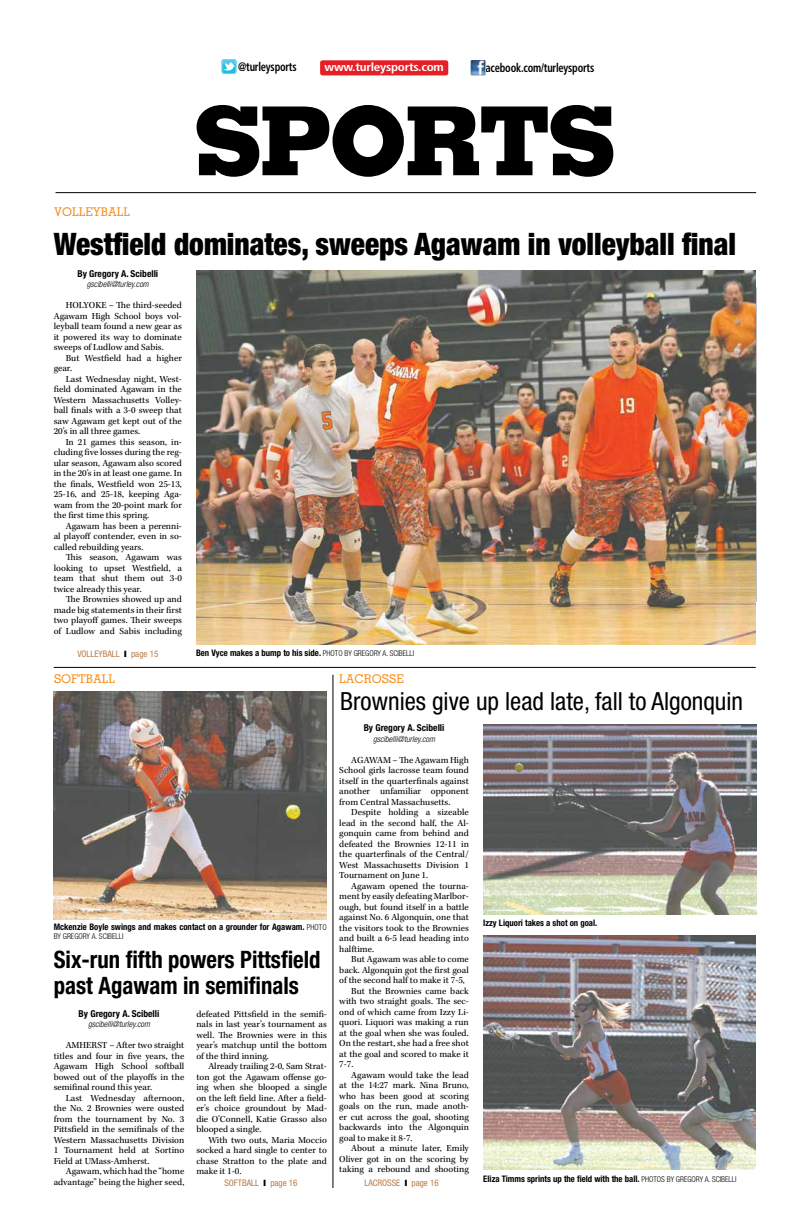
<style>
.page{position:relative;width:810px;height:1224px;background:#fff}
.page>*{position:absolute;margin:0;border:0;box-sizing:border-box;transform-origin:0 0}
.t1{font:800 95.2px "Memphis LT Std";letter-spacing:-.03em;color:#000}
.t2{font:900 condensed 31px "Helvetica Neue LT Std";color:#000;scale:.95 1}
.t3{font:condensed 25px "Helvetica Neue LT Std";color:#000}
.t4{font:700 condensed 24px/26px "Helvetica Neue LT Std";color:#000;scale:.95 1}
.t5{font:700 condensed 12.3px "Frutiger LT Std";letter-spacing:-.02em;color:#000;scale:.85 1}
.t6{font:500 12px "Memphis LT Std";color:#f78f1e}
.t7{font:700 condensed 11.6px "Frutiger LT Std";letter-spacing:-.02em;color:#fff;scale:1.13 1}
.t8{font:9.5px/10.5px "Kepler Std";color:#000;text-align:justify}
.t9{font:700 condensed 9.5px "Helvetica Neue LT Std";color:#000}
.t10{font:700 condensed 9px "Helvetica Neue LT Std";color:#000}
.t11{font:condensed 9px "Helvetica Neue LT Std";color:#b87c48}
.t12{font:italic 300 condensed 8.5px "Helvetica Neue LT Std";color:#000}
.t13{font:300 condensed 8px "Helvetica Neue LT Std";color:#000}
.s1{font-weight:300;font-size:8px}
.s2{color:#000}
</style>
<div class="page">
<hr style="left:56px;top:192px;width:700px;height:1px;background:#000">
<img style="left:470px;top:60px;width:15px;height:15px">
<svg style="left:222px;top:59px;width:14px;height:15px"></svg>
<div style="left:320px;top:60px;width:128px;height:15px;background:#e41f26;border-radius:2px"></div>
<img style="left:196px;top:270px;width:560px;height:374px">
<hr style="left:54px;top:667px;width:702px;height:1px;background:#000">
<img style="left:54px;top:692px;width:273px;height:227px">
<img style="left:483px;top:935px;width:273px;height:235px">
<img style="left:483px;top:724px;width:273px;height:190px">
<hr style="left:333px;top:675px;width:1px;height:513px;background:#000">
<p class="t5" style="left:238px;top:60px;width:70px">@turleysports</p>
<p class="t7" style="left:325px;top:60px;width:107px">www.turleysports.com</p>
<p class="t5" style="left:486px;top:60px;width:129px">acebook.com/turleysports</p>
<p class="t6" style="left:54px;top:205px;width:78px">VOLLEYBALL</p>
<h1 class="t1" style="left:194px;top:80px;width:423px">SPORTS</h1>
<h2 class="t2" style="left:54px;top:225px;width:720px">Westfield dominates, sweeps Agawam in volleyball final</h2>
<p class="t9" style="left:77px;top:268px;width:82px">By Gregory A. Scibelli</p>
<p class="t12" style="left:87px;top:279px;width:63px">gscibelli@turley.com</p>
<p class="t8" style="left:54px;top:300px;width:130px;text-indent:12px">HOLYOKE – The third-seeded Agawam High School boys vol&shy;leyball team found a new gear as it powered its way to dominate sweeps of Ludlow and Sabis.</p>
<p class="t8" style="left:54px;top:353px;width:130px;text-indent:12px">But Westfield had a higher gear.</p>
<p class="t8" style="left:54px;top:374px;width:130px;text-indent:12px">Last Wednesday night, West&shy;field dominated Agawam in the Western Massachusetts Volley&shy;ball finals with a 3-0 sweep that saw Agawam get kept out of the 20’s in all three games.</p>
<p class="t8" style="left:54px;top:437px;width:130px;text-indent:12px">In 21 games this season, in&shy;cluding five losses during the reg&shy;ular season, Agawam also scored in the 20’s in at least one game. In the finals, Westfield won 25-13, 25-16, and 25-18, keeping Aga&shy;wam from the 20-point mark for the first time this spring.</p>
<p class="t8" style="left:54px;top:521px;width:130px;text-indent:12px">Agawam has been a perenni&shy;al playoff contender, even in so&shy;called rebuilding years.</p>
<p class="t8" style="left:54px;top:552px;width:130px;text-indent:12px">This season, Agawam was looking to upset Westfield, a team that shut them out 3-0 twice already this year.</p>
<p class="t8" style="left:54px;top:594px;width:130px;text-indent:12px">The Brownies showed up and made big statements in their first two playoff games. Their sweeps of Ludlow and Sabis including</p>
<p class="t11" style="left:77px;top:649px;width:44px">VOLLEYBALL</p>
<p class="t10" style="left:196px;top:647px;width:220px">Ben Vyce makes a bump to his side. <span class="s1">PHOTO BY GREGORY A. SCIBELLI</span></p>
<p class="t11" style="left:124px;top:649px;width:36px"><span class="s2">❙</span> page 15</p>
<p class="t6" style="left:54px;top:672px;width:63px">SOFTBALL</p>
<p class="t6" style="left:339px;top:672px;width:66px">LACROSSE</p>
<p class="t10" style="left:54px;top:921px;width:274px">Mckenzie Boyle swings and makes contact on a grounder for Agawam. <span class="s1">PHOTO</span></p>
<p class="t13" style="left:54px;top:932px;width:71px">BY GREGORY A. SCIBELLI</p>
<h3 class="t4" style="left:54px;top:946px;width:282px">Six-run fifth powers Pittsfield past Agawam in semifinals</h3>
<p class="t9" style="left:79px;top:1008px;width:82px">By Gregory A. Scibelli</p>
<p class="t12" style="left:88px;top:1020px;width:63px">gscibelli@turley.com</p>
<p class="t8" style="left:54px;top:1041px;width:132px;text-indent:12px">AMHERST – After two straight titles and four in five years, the Agawam High School softball bowed out of the playoffs in the semifinal round this year.</p>
<p class="t8" style="left:54px;top:1093px;width:132px;text-indent:12px">Last Wednesday afternoon, the No. 2 Brownies were ousted from the tournament by No. 3<br>Pittsfield in the semifinals of the Western Massachusetts Division 1 Tournament held at Sortino Field at UMass-Amherst.</p>
<p class="t8" style="left:54px;top:1167px;width:132px;text-align:right">Agawam, which had the “home advantage” being the higher seed,</p>
<p class="t8" style="left:196px;top:1009px;width:132px">defeated Pittsfield in the semifi&shy;nals in last year’s tournament as well. The Brownies were in this year’s matchup until the bottom of the third inning.</p>
<p class="t8" style="left:196px;top:1061px;width:132px;text-indent:12px">Already trailing 2-0, Sam Strat&shy;ton got the Agawam offense go&shy;ing when she blooped a single on the left field line. After a field&shy;er’s choice groundout by Mad&shy;die O’Connell, Katie Grasso also blooped a single.</p>
<p class="t8" style="left:196px;top:1135px;width:132px;text-indent:12px">With two outs, Maria Moccio socked a hard single to center to chase Stratton to the plate and make it 1-0.</p>
<p class="t11" style="left:224px;top:1177px;width:75px">SOFTBALL <span class="s2">❙</span> page 16</p>
<h3 class="t3" style="left:340px;top:686px;width:405px">Brownies give up lead late, fall to Algonquin</h3>
<p class="t9" style="left:364px;top:722px;width:82px">By Gregory A. Scibelli</p>
<p class="t12" style="left:373px;top:734px;width:63px">gscibelli@turley.com</p>
<p class="t8" style="left:339px;top:755px;width:131px;text-indent:12px">AGAWAM – The Agawam High School girls lacrosse team found itself in the quarterfinals against another unfamiliar opponent from Central Massachusetts.</p>
<p class="t8" style="left:339px;top:807px;width:131px;text-indent:12px">Despite holding a sizeable lead in the second half, the Al&shy;gonquin came from behind and defeated the Brownies 12-11 in the quarterfinals of the Central/ West Massachusetts Division 1<br>Tournament on June 1.</p>
<p class="t8" style="left:339px;top:881px;width:131px;text-indent:12px">Agawam opened the tourna&shy;ment by easily defeating Marlbor&shy;ough, but found itself in a battle against No. 6 Algonquin, one that the visitors took to the Brownies and built a 6-5 lead heading into halftime.</p>
<p class="t8" style="left:351px;top:954px;width:119px">But Agawam was able to come</p>
<p class="t8" style="left:339px;top:965px;width:131px">back. Algonquin got the first goal</p>
<p class="t8" style="left:339px;top:975px;width:127px">of the second half to make it 7-5,</p>
<p class="t8" style="left:351px;top:986px;width:119px">But the Brownies came back</p>
<p class="t8" style="left:339px;top:996px;width:131px">with two straight goals. The sec-</p>
<p class="t8" style="left:339px;top:1007px;width:131px">ond of which came from Izzy Li-</p>
<p class="t8" style="left:339px;top:1017px;width:131px">quori. Liquori was making a run</p>
<p class="t8" style="left:339px;top:1028px;width:131px">at the goal when she was fouled.</p>
<p class="t8" style="left:339px;top:1038px;width:131px">On the restart, she had a free shot</p>
<p class="t8" style="left:339px;top:1049px;width:131px">at the goal and scored to make it</p>
<p class="t8" style="left:339px;top:1059px;width:16px">7-7.</p>
<p class="t8" style="left:351px;top:1070px;width:119px">Agawam would take the lead</p>
<p class="t8" style="left:339px;top:1080px;width:131px">at the 14:27 mark. Nina Bruno,</p>
<p class="t8" style="left:339px;top:1091px;width:131px">who has been good at scoring</p>
<p class="t8" style="left:339px;top:1101px;width:131px">goals on the run, made anoth-</p>
<p class="t8" style="left:339px;top:1112px;width:131px">er cut across the goal, shooting</p>
<p class="t8" style="left:339px;top:1122px;width:131px">backwards into the Algonquin</p>
<p class="t8" style="left:339px;top:1133px;width:75px">goal to make it 8-7.</p>
<p class="t8" style="left:351px;top:1143px;width:119px">About a minute later, Emily</p>
<p class="t8" style="left:339px;top:1154px;width:131px">Oliver got in on the scoring by</p>
<p class="t8" style="left:339px;top:1164px;width:131px">taking a rebound and shooting</p>
<p class="t11" style="left:364px;top:1177px;width:76px">LACROSSE <span class="s2">❙</span> page 16</p>
<p class="t10" style="left:483px;top:917px;width:115px">Izzy Liquori takes a shot on goal.</p>
<p class="t10" style="left:483px;top:1174px;width:255px">Eliza Timms sprints up the field with the ball. <span class="s1">PHOTOS BY GREGORY A. SCIBELLI</span></p>
</div>
